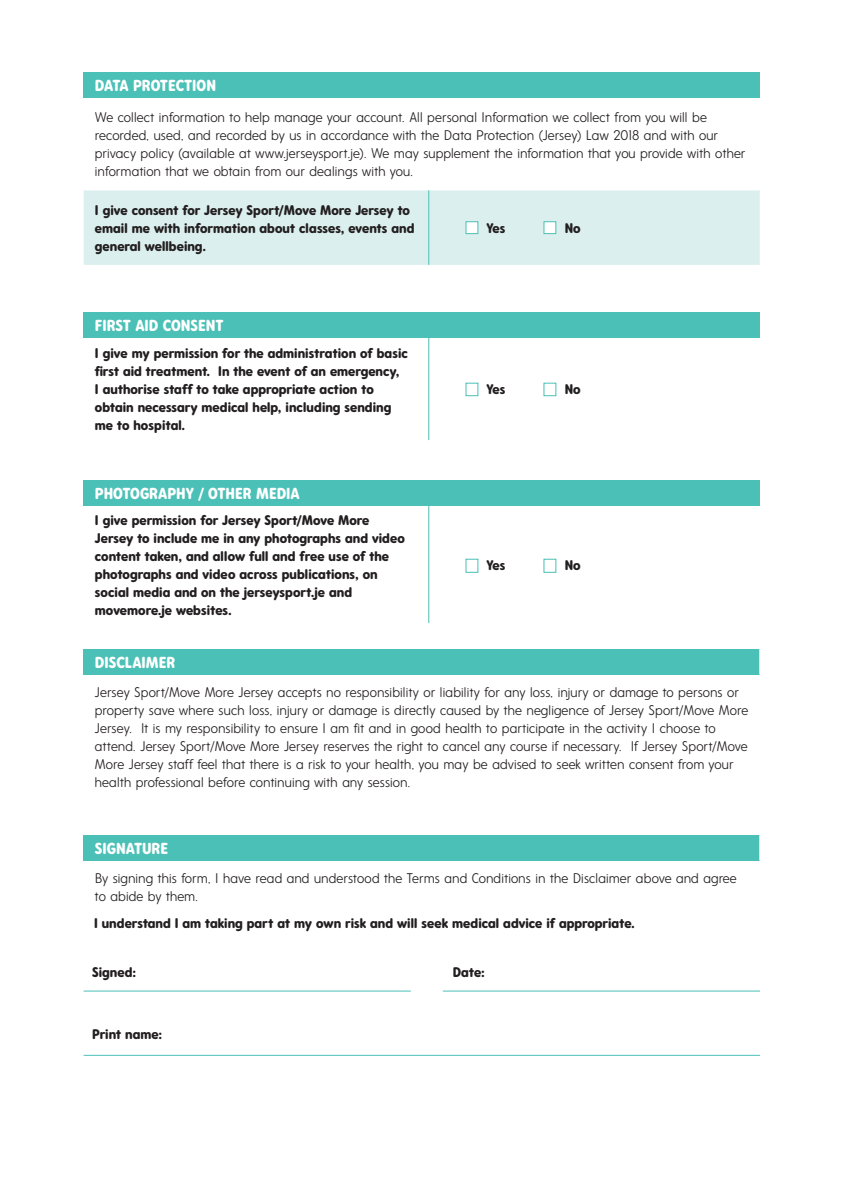
<style>
.page{position:relative;width:842px;height:1191px;background:#fff}
.page>*{position:absolute;margin:0;border:0;box-sizing:border-box;transform-origin:0 0}
.BODY_COPY{font:700 16px "Rodger";color:#fff}
.TABLES{font:300 14px/18px "Rodger";color:#231f20}
.TABLES-2{font:700 14px/18px "Rodger";color:#231f20}
</style>
<div class="page">
<div style="left:84px;top:72px;width:676px;height:26px;background:#4bc0b6"></div>
<div style="left:84px;top:190px;width:676px;height:75px;background:#dbf0ee"></div>
<hr style="left:428px;top:190px;width:1px;height:75px;background:#4bc0b6">
<div style="left:466px;top:221px;width:12px;height:13px;background:#fff;border:1px solid #4bc0b6"></div>
<div style="left:544px;top:221px;width:12px;height:13px;background:#fff;border:1px solid #4bc0b6"></div>
<div style="left:84px;top:835px;width:676px;height:25px;background:#4bc0b6"></div>
<svg style="left:759px;top:835px;width:1px;height:25px"></svg>
<div style="left:84px;top:312px;width:676px;height:25px;background:#4bc0b6"></div>
<hr style="left:428px;top:337px;width:1px;height:103px;background:#4bc0b6">
<div style="left:466px;top:383px;width:12px;height:13px;background:#fff;border:1px solid #4bc0b6"></div>
<div style="left:544px;top:383px;width:12px;height:13px;background:#fff;border:1px solid #4bc0b6"></div>
<div style="left:84px;top:480px;width:676px;height:26px;background:#4bc0b6"></div>
<hr style="left:428px;top:506px;width:1px;height:117px;background:#4bc0b6">
<div style="left:466px;top:559px;width:12px;height:13px;background:#fff;border:1px solid #4bc0b6"></div>
<div style="left:544px;top:559px;width:12px;height:13px;background:#fff;border:1px solid #4bc0b6"></div>
<hr style="left:84px;top:990px;width:327px;height:1px;background:#4bc0b6">
<hr style="left:84px;top:1055px;width:676px;height:1px;background:#4bc0b6">
<hr style="left:443px;top:990px;width:317px;height:1px;background:#4bc0b6">
<div style="left:84px;top:649px;width:676px;height:25px;background:#4bc0b6"></div>
<svg style="left:759px;top:649px;width:1px;height:25px"></svg>
<p class="BODY_COPY" style="left:95px;top:76px;width:123px">DATA PROTECTION</p>
<p class="TABLES" style="left:95px;top:108px;width:652px">We collect information to help manage your account. All personal Information we collect from you will be recorded, used, and recorded by us in accordance with the Data Protection (Jersey) Law 2018 and with our privacy policy (available at www.jerseysport.je). We may supplement the information that you provide with other information that we obtain from our dealings with you.</p>
<p class="TABLES-2" style="left:95px;top:201px;width:321px">I give consent for Jersey Sport/Move More Jersey to email me with information about classes, events and general wellbeing.</p>
<p class="TABLES-2" style="left:486px;top:219px;width:21px">Yes</p>
<p class="TABLES-2" style="left:565px;top:219px;width:17px">No</p>
<p class="BODY_COPY" style="left:95px;top:316px;width:130px">FIRST AID CONSENT</p>
<p class="TABLES-2" style="left:95px;top:344px;width:314px">I give my permission for the administration of basic first aid treatment. In the event of an emergency,<br>I authorise staff to take appropriate action to obtain necessary medical help, including sending me to hospital.</p>
<p class="BODY_COPY" style="left:95px;top:484px;width:206px">PHOTOGRAPHY / OTHER MEDIA</p>
<p class="TABLES-2" style="left:95px;top:511px;width:311px">I give permission for Jersey Sport/Move More Jersey to include me in any photographs and video content taken, and allow full and free use of the photographs and video across publications, on social media and on the jerseysport.je and movemore.je websites.</p>
<p class="TABLES-2" style="left:486px;top:380px;width:21px">Yes</p>
<p class="TABLES-2" style="left:565px;top:380px;width:17px">No</p>
<p class="TABLES-2" style="left:486px;top:556px;width:21px">Yes</p>
<p class="TABLES-2" style="left:565px;top:556px;width:17px">No</p>
<p class="BODY_COPY" style="left:95px;top:653px;width:82px">DISCLAIMER</p>
<p class="TABLES" style="left:95px;top:683px;width:655px">Jersey Sport/Move More Jersey accepts no responsibility or liability for any loss, injury or damage to persons or property save where such loss, injury or damage is directly caused by the negligence of Jersey Sport/Move More Jersey. It is my responsibility to ensure I am fit and in good health to participate in the activity I choose to attend. Jersey Sport/Move More Jersey reserves the right to cancel any course if necessary. If Jersey Sport/Move More Jersey staff feel that there is a risk to your health, you may be advised to seek written consent from your health professional before continuing with any session.</p>
<p class="BODY_COPY" style="left:95px;top:839px;width:75px">SIGNATURE</p>
<p class="TABLES" style="left:95px;top:869px;width:643px">By signing this form, I have read and understood the Terms and Conditions in the Disclaimer above and agree to abide by them.</p>
<p class="TABLES-2" style="left:94px;top:914px;width:542px">I understand I am taking part at my own risk and will seek medical advice if appropriate.</p>
<p class="TABLES-2" style="left:92px;top:963px;width:46px">Signed:</p>
<p class="TABLES-2" style="left:92px;top:1025px;width:72px">Print name:</p>
<p class="TABLES-2" style="left:453px;top:963px;width:34px">Date:</p>
</div>
